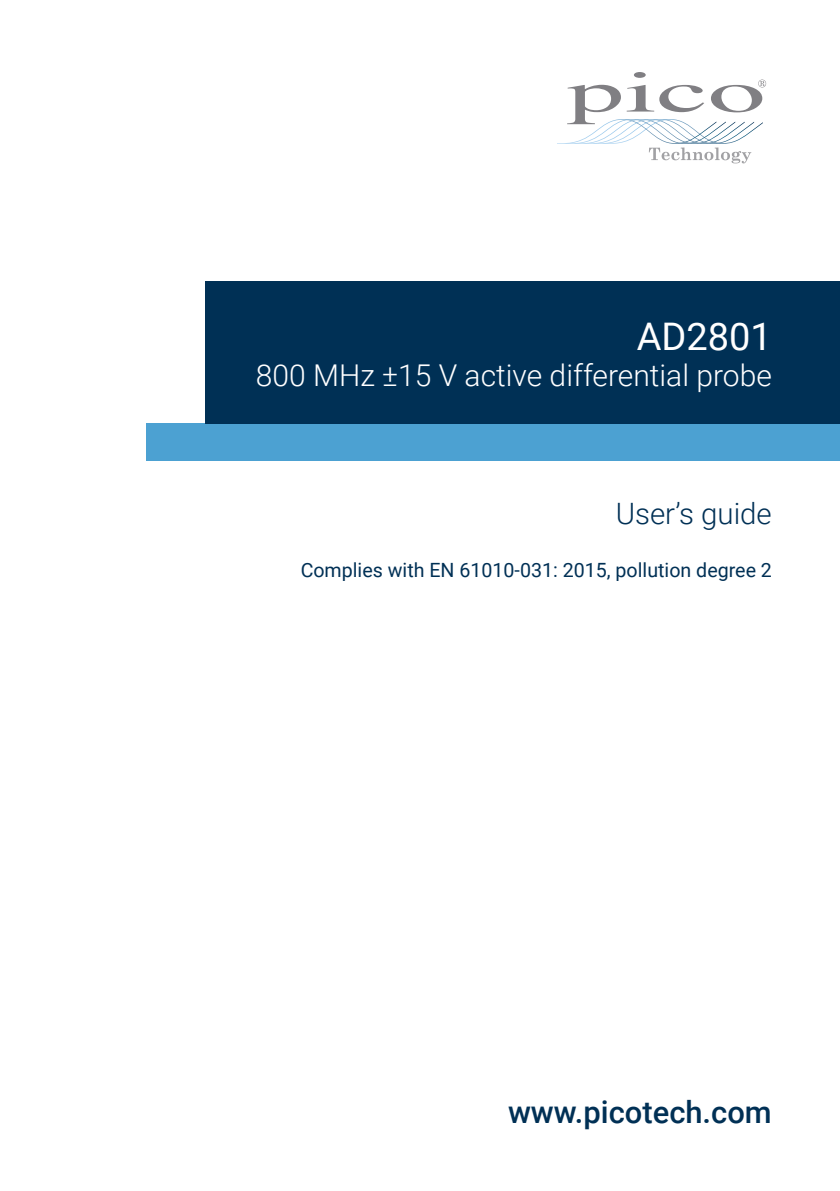
<style>
.page{position:relative;width:840px;height:1191px;background:#fff}
.page>*{position:absolute;margin:0;border:0;box-sizing:border-box;transform-origin:0 0}
.t1{font:38px "Roboto";color:#fff}
.t2{font:500 30.8px "Roboto";color:#003055}
.t3{font:300 30px "Roboto";color:#fff}
.t4{font:300 29.4px "Roboto";color:#003055}
.t5{font:19.6px "Roboto";color:#003055}
</style>
<div class="page">
<div style="left:146px;top:423px;width:693px;height:38px;background:#4ca1d2"></div>
<div style="left:206px;top:281px;width:633px;height:142px;background:#003055"></div>
<svg style="left:557px;top:72px;width:208px;height:91px"></svg>
<h1 class="t1" style="left:636px;top:309px;width:137px">AD2801</h1>
<h3 class="t3" style="left:256px;top:354px;width:517px">800 MHz ±15 V active differential probe</h3>
<h3 class="t4" style="left:615px;top:493px;width:157px">User’s guide</h3>
<p class="t5" style="left:300px;top:556px;width:472px">Complies with EN 61010-031: 2015, pollution degree 2</p>
<h2 class="t2" style="left:507px;top:1090px;width:265px">www.picotech.com</h2>
</div>
